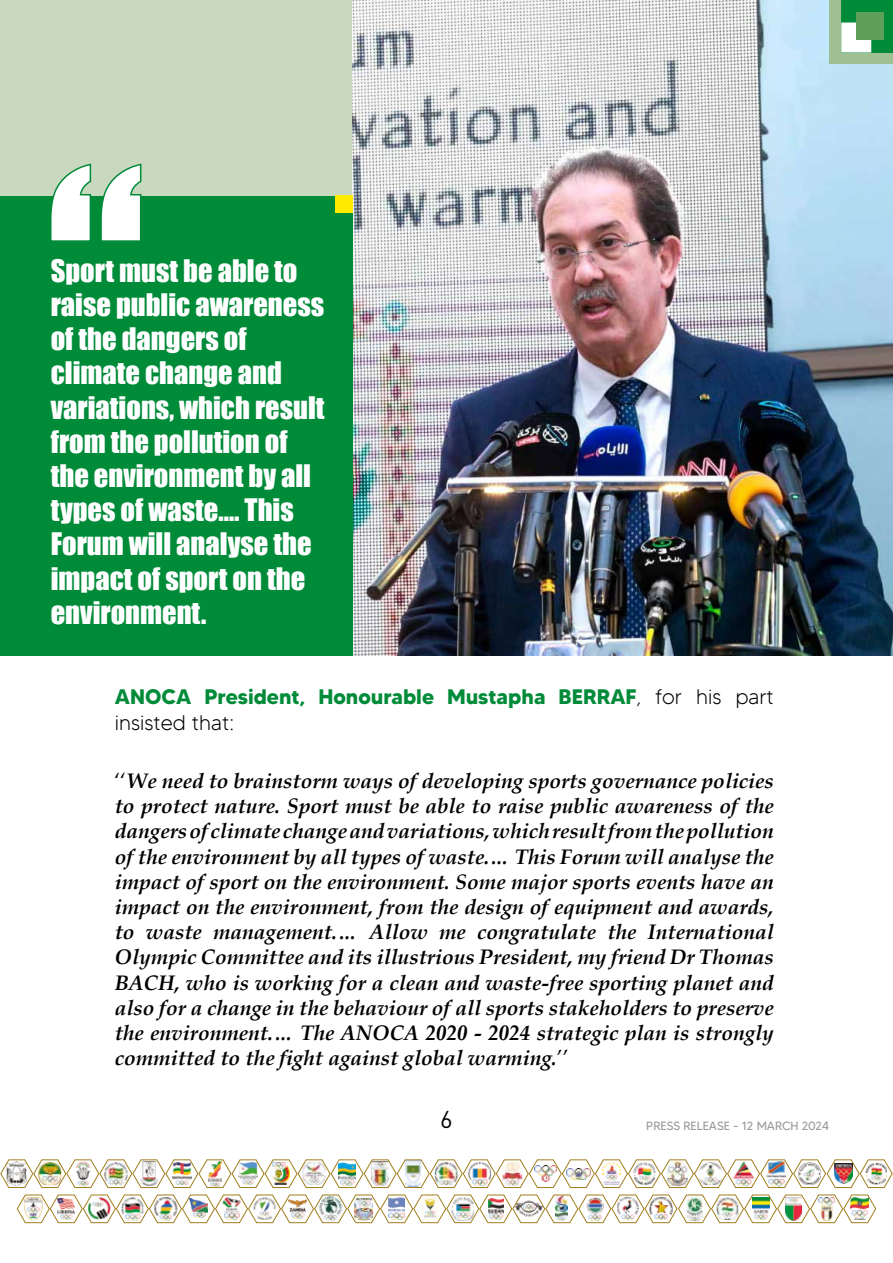
<style>
.page{position:relative;width:893px;height:1263px;background:#fff}
.page>*{position:absolute;margin:0;border:0;box-sizing:border-box;transform-origin:0 0}
.t1{font:28.5px/34.2px "Impact";color:#fff}
.t2{font:24px "DINOT";color:#000}
.t3{font:italic 700 21px/25.2px "Book Antiqua";color:#000;text-align:justify}
.t4{font:700 21px/25.2px "MADETOMMY";color:#008b39}
.t5{font:12px "MADETOMMY";color:#9d9d9c}
.s1{font-weight:300;color:#000}
.s2{font-weight:400;font-style:normal}
</style>
<div class="page">
<img style="left:0;top:1159px;width:893px;height:29px">
<img style="left:16px;top:1194px;width:860px;height:29px">
<div style="left:0;top:0;width:385px;height:236px;background:#c9d9bf"></div>
<img style="left:353px;top:0;width:540px;height:656px">
<div style="left:829px;top:0;width:64px;height:64px;background:#a0c094"></div>
<div style="left:841px;top:0;width:52px;height:53px;background:#008b39"></div>
<div style="left:841px;top:23px;width:30px;height:30px;background:#fff;border:2px solid #fff"></div>
<div style="left:856px;top:12px;width:28px;height:27px;background:#5ea05a"></div>
<div style="left:0;top:196px;width:353px;height:460px;background:#008b39"></div>
<svg style="left:51px;top:163px;width:91px;height:78px"></svg>
<div style="left:336px;top:196px;width:17px;height:17px;background:#ffea00"></div>
<h1 class="t1" style="left:51px;top:253px;width:275px">Sport must be able to raise public awareness of the dangers of climate change and variations, which result from the pollution of the environment by all types of waste.… This<br>Forum will analyse the impact of sport on the environment.</h1>
<p class="t4" style="left:115px;top:684px;width:661px">ANOCA President, Honourable Mustapha BERRAF<span class="s1">, for his part insisted that:</span></p>
<p class="t3" style="left:115px;top:768px;width:661px"><span class="s2">‘‘</span>We need to brainstorm ways of developing sports governance policies to protect nature. Sport must be able to raise public awareness of the dangers of climate change and variations, which result from the pollution of the environment by all types of waste.… This Forum will analyse the impact of sport on the environment. Some major sports events have an impact on the environment, from the design of equipment and awards, to waste management.… Allow me congratulate the International Olympic Committee and its illustrious President, my friend Dr Thomas BACH, who is working for a clean and waste-free sporting planet and also for a change in the behaviour of all sports stakeholders to preserve the environment.… The ANOCA 2020 - 2024 strategic plan is strongly committed to the fight against global warming.<span class="s2">’’</span></p>
<p class="t2" style="left:440px;top:1104px;width:14px">6</p>
<p class="t5" style="left:646px;top:1118px;width:184px">PRESS RELEASE - 12 MARCH 2024</p>
</div>
